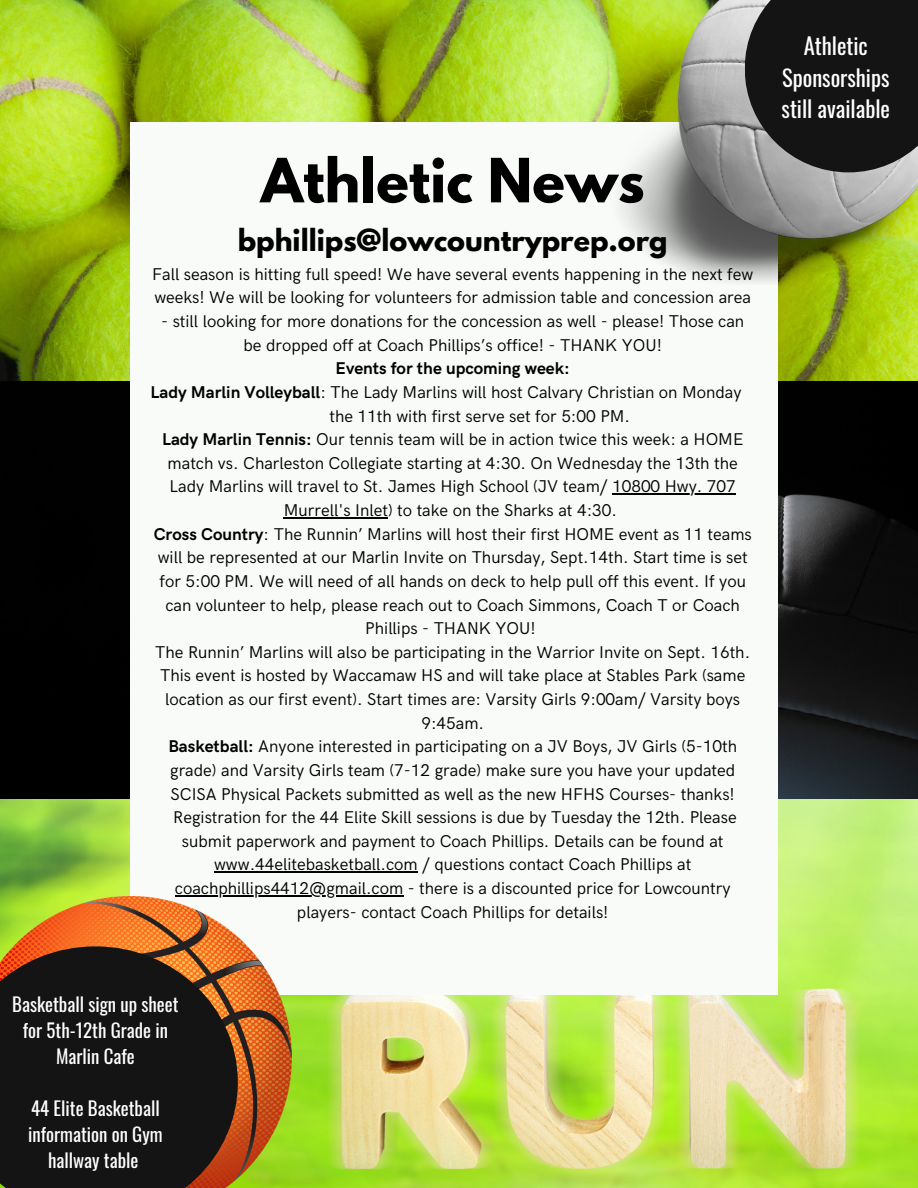
<style>
.page{position:relative;width:918px;height:1188px;background:#fff}
.page>*{position:absolute;margin:0;border:0;box-sizing:border-box;transform-origin:0 0}
.t1{font:700 54px "League Spartan";color:#000}
.t2{font:700 27px "League Spartan";color:#000}
.t3{font:22.5px/31.3px "Oswald";color:#fff;text-align:center}
.t4{font:18.9px/26px "Oswald";color:#fff;text-align:center}
.t5{font:17.1px/23.7px "HK Grotesk";color:#000;text-align:center}
.t6{font:700 17.1px "HK Grotesk";color:#000}
.s1{font-weight:700}
</style>
<div class="page">
<img style="left:0;top:0;width:918px;height:382px">
<img style="left:0;top:382px;width:918px;height:418px">
<img style="left:0;top:800px;width:918px;height:388px">
<div style="left:130px;top:122px;width:648px;height:873px;background:#f8fbf8"></div>
<img style="left:0;top:896px;width:291px;height:292px">
<svg style="left:0;top:946px;width:238px;height:242px;background:#261c15"></svg>
<img style="left:606px;top:0;width:312px;height:284px">
<svg style="left:745px;top:0;width:173px;height:172px;background:#262626"></svg>
<hr style="left:612px;top:494px;width:124px;height:1px;background:#000">
<hr style="left:284px;top:517px;width:104px;height:1px;background:#000">
<hr style="left:214px;top:872px;width:204px;height:1px;background:#000">
<hr style="left:175px;top:895px;width:228px;height:1px;background:#000">
<p class="t1" style="left:261px;top:154px;width:385px">Athletic News</p>
<p class="t2" style="left:238px;top:226px;width:431px">bphillips@lowcountryprep.org</p>
<p class="t5" style="left:152px;top:263px;width:603px;text-align:left">Fall season is hitting full speed! We have several events happening in the next few weeks! We will be looking for volunteers for admission table and concession area</p>
<p class="t5" style="left:161px;top:310px;width:585px">- still looking for more donations for the concession as well - please! Those can be dropped off at Coach Phillips’s office! - THANK YOU!</p>
<p class="t6" style="left:336px;top:359px;width:236px">Events for the upcoming week:</p>
<p class="t5" style="left:151px;top:381px;width:592px"><span class="s1">Lady Marlin Volleyball</span>: The Lady Marlins will host Calvary Christian on Monday</p>
<p class="t5" style="left:329px;top:405px;width:302px">the 11th with first serve set for 5:00 PM.</p>
<p class="t5" style="left:162px;top:428px;width:583px"><span class="s1">Lady Marlin Tennis:</span> Our tennis team will be in action twice this week: a HOME match vs. Charleston Collegiate starting at 4:30. On Wednesday the 13th the Lady Marlins will travel to St. James High School (JV team/ 10800 Hwy. 707<br>Murrell's Inlet) to take on the Sharks at 4:30.</p>
<p class="t5" style="left:154px;top:523px;width:600px"><span class="s1">Cross Country</span>: The Runnin’ Marlins will host their first HOME event as 11 teams will be represented at our Marlin Invite on Thursday, Sept.14th. Start time is set for 5:00 PM. We will need of all hands on deck to help pull off this event. If you can volunteer to help, please reach out to Coach Simmons, Coach T or Coach Phillips - THANK YOU!</p>
<p class="t5" style="left:155px;top:641px;width:596px">The Runnin’ Marlins will also be participating in the Warrior Invite on Sept. 16th.<br>This event is hosted by Waccamaw HS and will take place at Stables Park (same location as our first event). Start times are: Varsity Girls 9:00am/ Varsity boys 9:45am.</p>
<p class="t5" style="left:168px;top:735px;width:570px;text-align:justify"><span class="s1">Basketball:</span> Anyone interested in participating on a JV Boys, JV Girls (5-10th grade) and Varsity Girls team (7-12 grade) make sure you have your updated SCISA Physical Packets submitted as well as the new HFHS Courses- thanks!</p>
<p class="t5" style="left:173px;top:806px;width:565px">Registration for the 44 Elite Skill sessions is due by Tuesday the 12th. Please submit paperwork and payment to Coach Phillips. Details can be found at www.44elitebasketball.com / questions contact Coach Phillips at coachphillips4412@gmail.com - there is a discounted price for Lowcountry players- contact Coach Phillips for details!</p>
<p class="t3" style="left:782px;top:30px;width:110px">Athletic<br>Sponsorships still available</p>
<p class="t4" style="left:12px;top:991px;width:168px">Basketball sign up sheet for 5th-12th Grade in<br>Marlin Cafe</p>
<p class="t4" style="left:28px;top:1094px;width:136px">44 Elite Basketball information on Gym hallway table</p>
</div>
